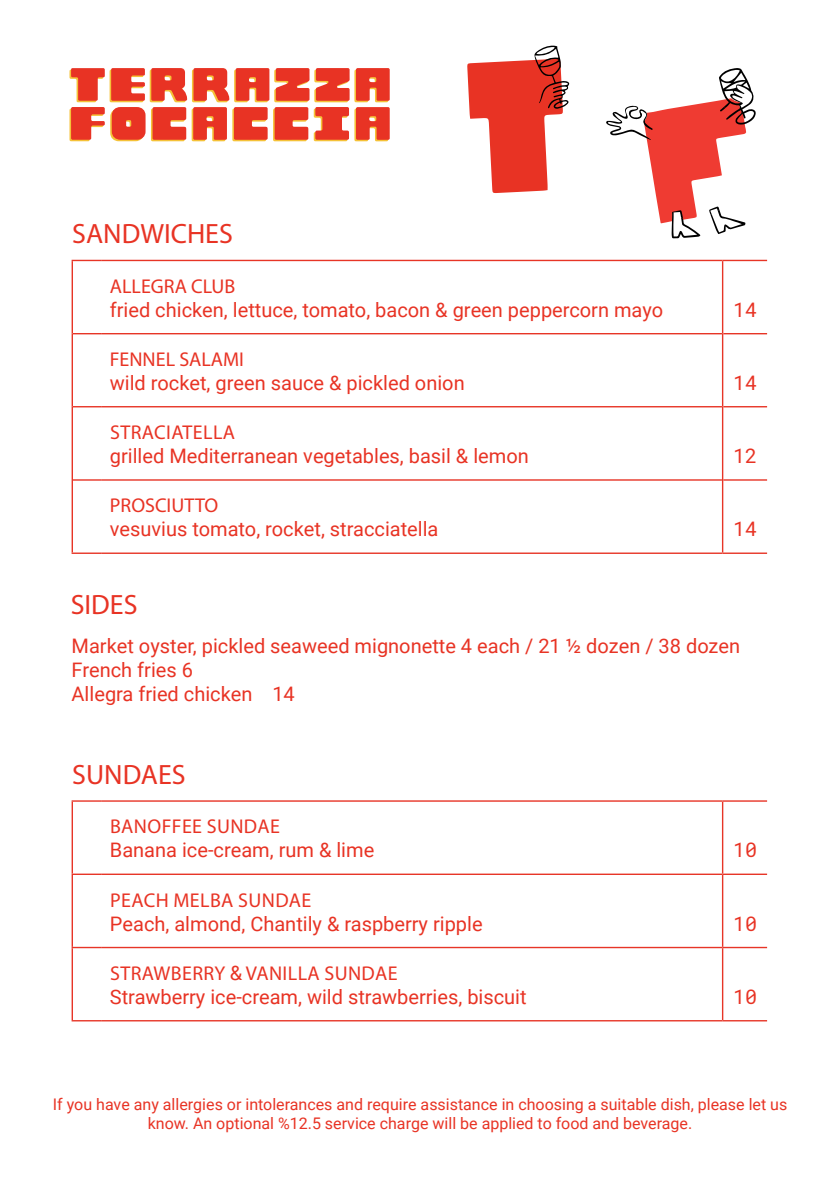
<style>
.page{position:relative;width:840px;height:1191px;background:#fff}
.page>*{position:absolute;margin:0;border:0;box-sizing:border-box;transform-origin:0 0}
.t1{font:28px "Myriad Pro";color:#e83324}
.t2{font:20px/24px "Roboto";color:#e83324}
.t3{font:20px "Myriad Pro";letter-spacing:.02em;color:#e83324}
.t4{font:20px "Myriad Pro";color:#e83324}
.t5{font:20px "Roboto Mono";color:#e83324}
.t6{font:16px/19.2px "Roboto";color:#e83324;text-align:center}
.s1{font-family:"Roboto"}
</style>
<div class="page">
<svg style="left:69px;top:68px;width:320px;height:73px"></svg>
<svg style="left:467px;top:46px;width:102px;height:147px"></svg>
<svg style="left:606px;top:68px;width:149px;height:170px"></svg>
<hr style="left:72px;top:261px;width:1px;height:73px;background:#e73526">
<hr style="left:72px;top:334px;width:1px;height:73px;background:#e73526">
<hr style="left:72px;top:407px;width:1px;height:73px;background:#e73526">
<hr style="left:72px;top:480px;width:1px;height:72px;background:#e73526">
<hr style="left:102px;top:260px;width:620px;height:1px;background:#e73526">
<hr style="left:722px;top:260px;width:44px;height:1px;background:#e73526">
<svg style="left:73px;top:333px;width:29px;height:1px"></svg>
<svg style="left:73px;top:406px;width:29px;height:1px"></svg>
<hr style="left:73px;top:479px;width:29px;height:2px;background:#e73526">
<hr style="left:102px;top:333px;width:619px;height:1px;background:#e73526">
<hr style="left:723px;top:333px;width:43px;height:1px;background:#e73526">
<hr style="left:102px;top:406px;width:619px;height:1px;background:#e73526">
<hr style="left:723px;top:406px;width:43px;height:1px;background:#e73526">
<hr style="left:102px;top:479px;width:619px;height:2px;background:#e73526">
<hr style="left:723px;top:479px;width:43px;height:2px;background:#e73526">
<hr style="left:72px;top:552px;width:30px;height:2px;background:#e73526">
<hr style="left:102px;top:552px;width:620px;height:2px;background:#e73526">
<hr style="left:722px;top:552px;width:44px;height:2px;background:#e73526">
<hr style="left:72px;top:260px;width:30px;height:1px;background:#e73526">
<hr style="left:721px;top:261px;width:2px;height:73px;background:#e73527">
<hr style="left:721px;top:334px;width:2px;height:73px;background:#e73527">
<hr style="left:721px;top:407px;width:2px;height:73px;background:#e73527">
<hr style="left:721px;top:480px;width:2px;height:72px;background:#e73527">
<hr style="left:72px;top:800px;width:30px;height:1px;background:#e73527">
<hr style="left:72px;top:801px;width:1px;height:72px;background:#e73527">
<hr style="left:102px;top:800px;width:620px;height:1px;background:#e73527">
<hr style="left:722px;top:800px;width:44px;height:1px;background:#e73527">
<hr style="left:721px;top:801px;width:2px;height:72px;background:#e73527">
<hr style="left:72px;top:873px;width:30px;height:2px;background:#e73527">
<hr style="left:72px;top:875px;width:1px;height:71px;background:#e73527">
<hr style="left:102px;top:873px;width:620px;height:2px;background:#e73527">
<hr style="left:722px;top:873px;width:44px;height:2px;background:#e73527">
<hr style="left:721px;top:875px;width:2px;height:71px;background:#e73527">
<hr style="left:72px;top:946px;width:30px;height:2px;background:#e73527">
<hr style="left:72px;top:948px;width:1px;height:72px;background:#e73527">
<hr style="left:102px;top:946px;width:620px;height:2px;background:#e73527">
<hr style="left:722px;top:946px;width:44px;height:2px;background:#e73527">
<hr style="left:721px;top:948px;width:2px;height:72px;background:#e73527">
<hr style="left:72px;top:1020px;width:30px;height:1px;background:#e73527">
<hr style="left:102px;top:1020px;width:620px;height:1px;background:#e73527">
<hr style="left:722px;top:1020px;width:44px;height:1px;background:#e73527">
<h1 class="t1" style="left:72px;top:217px;width:162px">SANDWICHES</h1>
<p class="t4" style="left:110px;top:274px;width:127px">ALLEGRA CLUB</p>
<p class="t2" style="left:110px;top:297px;width:554px">fried chicken, lettuce, tomato, bacon &amp; green peppercorn mayo</p>
<p class="t5" style="left:732px;top:295px;width:25px">14</p>
<p class="t4" style="left:110px;top:347px;width:135px">FENNEL SALAMI</p>
<p class="t2" style="left:110px;top:370px;width:356px">wild rocket, green sauce &amp; pickled onion</p>
<p class="t5" style="left:732px;top:368px;width:25px">14</p>
<p class="t3" style="left:110px;top:420px;width:126px">STRACIATELLA</p>
<p class="t2" style="left:110px;top:443px;width:420px">grilled Mediterranean vegetables, basil &amp; lemon</p>
<p class="t5" style="left:732px;top:442px;width:25px">12</p>
<p class="t4" style="left:110px;top:493px;width:110px">PROSCIUTTO</p>
<p class="t2" style="left:110px;top:516px;width:330px">vesuvius tomato, rocket, stracciatella</p>
<p class="t5" style="left:732px;top:515px;width:25px">14</p>
<h1 class="t1" style="left:71px;top:587px;width:68px">SIDES</h1>
<p class="t2" style="left:72px;top:633px;width:669px">Market oyster, pickled seaweed mignonette 4 each / 21 ½ dozen / 38 dozen<br>French fries 6<br>Allegra fried chicken 14</p>
<h1 class="t1" style="left:72px;top:757px;width:115px">SUNDAES</h1>
<p class="t3" style="left:110px;top:814px;width:171px">BANOFFEE SUNDAE</p>
<p class="t2" style="left:110px;top:837px;width:266px">Banana ice-cream, rum &amp; lime</p>
<p class="t5" style="left:732px;top:836px;width:25px">10</p>
<p class="t3" style="left:110px;top:887px;width:203px">PEACH MELBA SUNDAE</p>
<p class="t2" style="left:110px;top:910px;width:374px">Peach, almond, Chantily &amp; raspberry ripple</p>
<p class="t5" style="left:732px;top:909px;width:25px">10</p>
<p class="t3" style="left:110px;top:960px;width:289px">STRAWBERRY <span class="s1">&amp;</span> VANILLA SUNDAE</p>
<p class="t2" style="left:110px;top:984px;width:418px">Strawberry ice-cream, wild strawberries, biscuit</p>
<p class="t5" style="left:732px;top:982px;width:25px">10</p>
<p class="t6" style="left:53px;top:1094px;width:735px">If you have any allergies or intolerances and require assistance in choosing a suitable dish, please let us know. An optional %12.5 service charge will be applied to food and beverage.</p>
</div>
